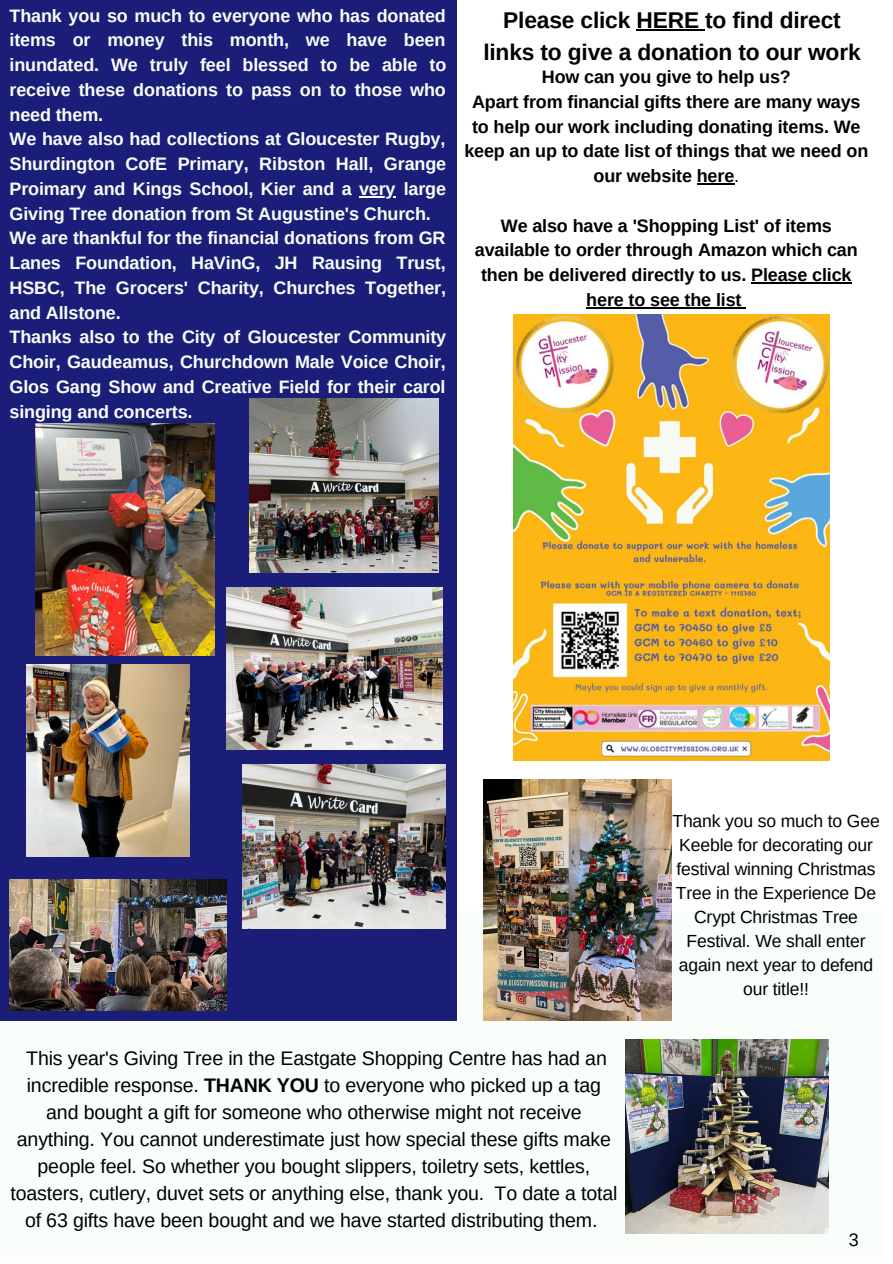
<style>
.page{position:relative;width:893px;height:1264px;background:#fff}
.page>*{position:absolute;margin:0;border:0;box-sizing:border-box;transform-origin:0 0}
.t1{font:700 22.8px/31.7px "Arimo";letter-spacing:-.005em;color:#000;text-align:center}
.t2{font:19.5px/27px "Arimo";letter-spacing:-.01em;color:#000;text-align:center}
.t3{font:700 18px/24.8px "Arimo";letter-spacing:-.005em;color:#f9fefa}
.t4{font:700 18px/24.8px "Arimo";letter-spacing:-.005em;color:#000;text-align:center}
.t5{font:18px "Arimo";color:#000}
.t6{font:17.55px/24.2px "Arimo";letter-spacing:-.01em;color:#000;text-align:center}
.s1{font-weight:400}
.s2{font-weight:700}
</style>
<div class="page">
<div style="left:0;top:911px;width:884px;height:345px;background:#f9fefa"></div>
<div style="left:0;top:0;width:456px;height:1020px;background:#1b1e78"></div>
<img style="left:513px;top:314px;width:316px;height:446px">
<img style="left:625px;top:1039px;width:203px;height:194px">
<img style="left:226px;top:587px;width:216px;height:162px">
<img style="left:242px;top:765px;width:204px;height:163px">
<img style="left:250px;top:399px;width:189px;height:173px">
<img style="left:27px;top:664px;width:163px;height:192px">
<img style="left:10px;top:879px;width:216px;height:131px">
<img style="left:35px;top:423px;width:179px;height:233px">
<img style="left:483px;top:779px;width:188px;height:241px">
<hr style="left:696px;top:183px;width:38px;height:1px;background:#000">
<hr style="left:751px;top:282px;width:100px;height:1px;background:#000">
<hr style="left:586px;top:307px;width:155px;height:1px;background:#000">
<hr style="left:359px;top:196px;width:36px;height:1px;background:#f9fefa">
<hr style="left:636px;top:29px;width:69px;height:2px;background:#000">
<p class="t3" style="left:10px;top:3px;width:438px">Thank you so much to everyone who has donated items or money this month, we have been inundated. We truly feel blessed to be able to receive these donations to pass on to those who need them.<br>We have also had collections at Gloucester Rugby, Shurdington CofE Primary, Ribston Hall, Grange Proimary and Kings School, Kier and a very large Giving Tree donation from St Augustine's Church.<br>We are thankful for the financial donations from GR Lanes Foundation, HaVinG, JH Rausing Trust, HSBC, The Grocers' Charity, Churches Together, and Allstone.<br>Thanks also to the City of Gloucester Community Choir, Gaudeamus, Churchdown Male Voice Choir, Glos Gang Show and Creative Field for their carol singing and concerts.</p>
<p class="t1" style="left:483px;top:4px;width:379px">Please click HERE to find direct links to give a donation to our work</p>
<p class="t4" style="left:464px;top:65px;width:405px">How can you give to help us?<br>Apart from financial gifts there are many ways to help our work including donating items. We keep an up to date list of things that we need on our website here<span class="s1">.</span></p>
<p class="t4" style="left:475px;top:213px;width:384px">We also have a 'Shopping List' of items available to order through Amazon which can then be delivered directly to us. Please click here to see the list</p>
<p class="t6" style="left:672px;top:808px;width:209px">Thank you so much to Gee<br>Keeble for decorating our festival winning Christmas<br>Tree in the Experience De<br>Crypt Christmas Tree<br>Festival. We shall enter again next year to defend our title!!</p>
<p class="t2" style="left:10px;top:1044px;width:608px">This year's Giving Tree in the Eastgate Shopping Centre has had an incredible response. <span class="s2">THANK YOU</span> to everyone who picked up a tag and bought a gift for someone who otherwise might not receive anything. You cannot underestimate just how special these gifts make people feel. So whether you bought slippers, toiletry sets, kettles, toasters, cutlery, duvet sets or anything else, thank you. To date a total of 63 gifts have been bought and we have started distributing them.</p>
<p class="t5" style="left:848px;top:1229px;width:11px">3</p>
</div>
